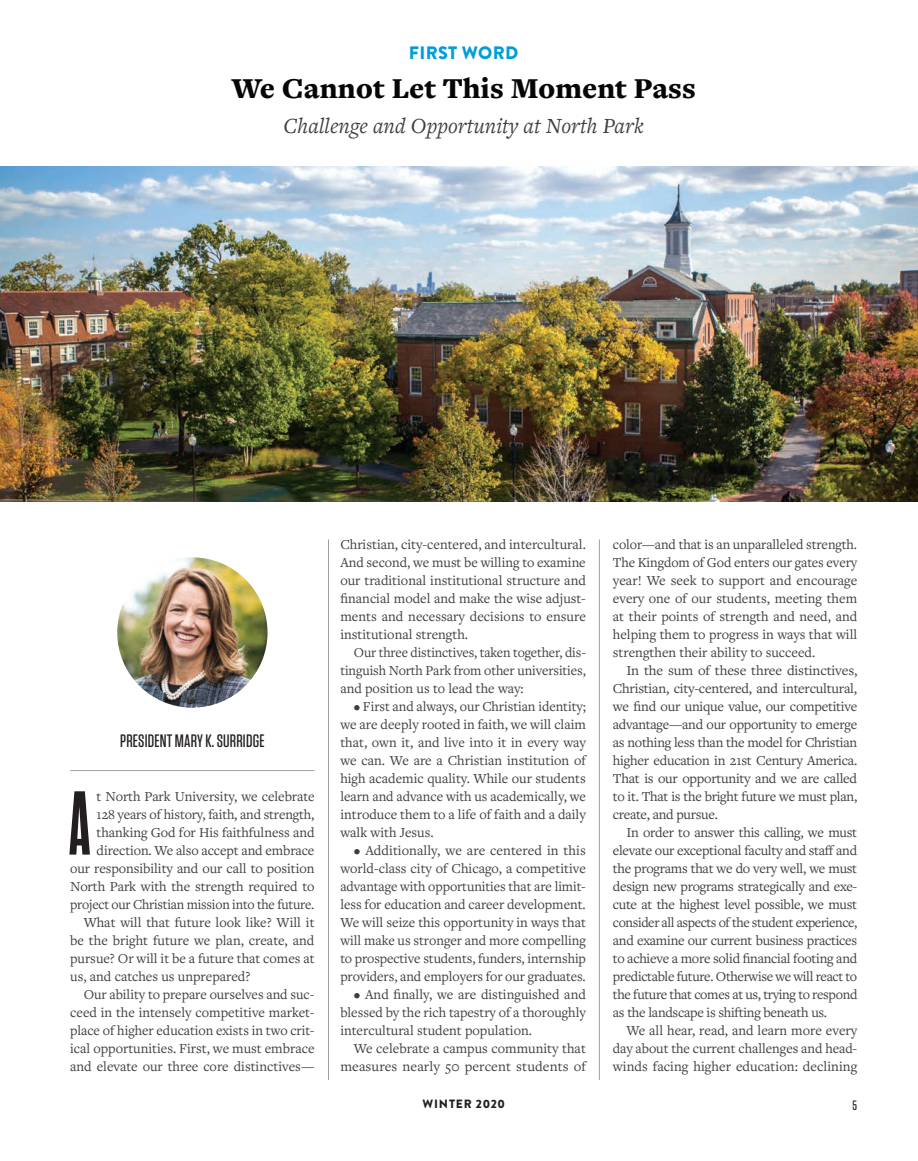
<style>
.page{position:relative;width:918px;height:1161px;background:#fff}
.page>*{position:absolute;margin:0;border:0;box-sizing:border-box;transform-origin:0 0}
.t1{font:900 30px "Freight Text Pro";color:#080507}
.t2{font:italic 22.5px "Freight Text Pro";color:#3e3e3f}
.t3{font:500 18px "Tungsten";letter-spacing:.01em;color:#231f20}
.t4{font:900 18px "Brandon Grotesque";letter-spacing:.02em;color:#009ed9}
.t5{font:14.25px/18px "Freight Text Pro";letter-spacing:-.005em;color:#3e3e3f;text-align:justify}
.t6{font:500 13.5px "Tungsten";color:#231f20}
.t7{font:900 12px "Brandon Grotesque";letter-spacing:.07em;color:#231f20}
</style>
<div class="page">
<img style="left:0;top:167px;width:918px;height:334px">
<svg style="left:69px;top:791px;width:21px;height:64px"></svg>
<hr style="left:328px;top:539px;width:1px;height:541px;background:#a0a1a5">
<hr style="left:599px;top:539px;width:1px;height:541px;background:#a0a1a5">
<img style="left:117px;top:557px;width:151px;height:151px;border-radius:75px">
<hr style="left:70px;top:770px;width:245px;height:1px;background:#a0a1a5">
<p class="t4" style="left:409px;top:40px;width:111px">FIRST WORD</p>
<h1 class="t1" style="left:232px;top:68px;width:466px">We Cannot Let This Moment Pass</h1>
<h2 class="t2" style="left:284px;top:111px;width:362px">Challenge and Opportunity at North Park</h2>
<p class="t3" style="left:120px;top:731px;width:146px">PRESIDENT MARY K. SURRIDGE</p>
<p class="t5" style="left:97px;top:787px;width:219px">t North Park University, we celebrate</p>
<p class="t5" style="left:97px;top:805px;width:219px">128 years of history, faith, and strength,</p>
<p class="t5" style="left:97px;top:823px;width:219px">thanking God for His faithfulness and</p>
<p class="t5" style="left:97px;top:841px;width:219px">direction. We also accept and embrace</p>
<p class="t5" style="left:70px;top:859px;width:246px">our responsibility and our call to position</p>
<p class="t5" style="left:70px;top:877px;width:246px">North Park with the strength required to</p>
<p class="t5" style="left:70px;top:895px;width:246px">project our Christian mission into the future.</p>
<p class="t5" style="left:84px;top:913px;width:232px">What will that future look like? Will it</p>
<p class="t5" style="left:70px;top:931px;width:246px">be the bright future we plan, create, and</p>
<p class="t5" style="left:70px;top:949px;width:246px">pursue? Or will it be a future that comes at</p>
<p class="t5" style="left:70px;top:967px;width:182px">us, and catches us unprepared?</p>
<p class="t5" style="left:84px;top:985px;width:232px">Our ability to prepare ourselves and suc-</p>
<p class="t5" style="left:70px;top:1003px;width:246px">ceed in the intensely competitive market-</p>
<p class="t5" style="left:70px;top:1021px;width:246px">place of higher education exists in two crit-</p>
<p class="t5" style="left:70px;top:1039px;width:246px">ical opportunities. First, we must embrace</p>
<p class="t5" style="left:70px;top:1057px;width:246px">and elevate our three core distinctives—</p>
<p class="t5" style="left:340px;top:535px;width:247px">Christian, city-centered, and intercultural.<br>And second, we must be willing to examine our traditional institutional structure and financial model and make the wise adjust&shy;ments and necessary decisions to ensure institutional strength.</p>
<p class="t5" style="left:340px;top:643px;width:247px;text-indent:14px">Our three distinctives, taken together, dis&shy;tinguish North Park from other universities, and position us to lead the way:</p>
<p class="t5" style="left:340px;top:697px;width:247px;text-indent:14px">• First and always, our Christian identity; we are deeply rooted in faith, we will claim that, own it, and live into it in every way we can. We are a Christian institution of high academic quality. While our students learn and advance with us academically, we introduce them to a life of faith and a daily walk with Jesus.</p>
<p class="t5" style="left:340px;top:841px;width:247px;text-indent:14px">• Additionally, we are centered in this world-class city of Chicago, a competitive advantage with opportunities that are limit&shy;less for education and career development.<br>We will seize this opportunity in ways that will make us stronger and more compelling to prospective students, funders, internship providers, and employers for our graduates.</p>
<p class="t5" style="left:340px;top:985px;width:247px;text-indent:14px">• And finally, we are distinguished and blessed by the rich tapestry of a thoroughly intercultural student population.</p>
<p class="t5" style="left:340px;top:1039px;width:247px;text-align:right">We celebrate a campus community that measures nearly 50 percent students of</p>
<p class="t5" style="left:613px;top:535px;width:246px">color—and that is an unparalleled strength.<br>The Kingdom of God enters our gates every year! We seek to support and encourage every one of our students, meeting them at their points of strength and need, and helping them to progress in ways that will strengthen their ability to succeed.</p>
<p class="t5" style="left:613px;top:661px;width:246px;text-indent:14px">In the sum of these three distinctives, Christian, city-centered, and intercultural, we find our unique value, our competitive advantage—and our opportunity to emerge as nothing less than the model for Christian higher education in 21st Century America.<br>That is our opportunity and we are called to it. That is the bright future we must plan, create, and pursue.</p>
<p class="t5" style="left:613px;top:823px;width:246px;text-indent:14px">In order to answer this calling, we must elevate our exceptional faculty and staff and the programs that we do very well, we must design new programs strategically and exe&shy;cute at the highest level possible, we must consider all aspects of the student experience, and examine our current business practices to achieve a more solid financial footing and predictable future. Otherwise we will react to the future that comes at us, trying to respond as the landscape is shifting beneath us.</p>
<p class="t5" style="left:613px;top:1021px;width:246px;text-indent:13px">We all hear, read, and learn more every day about the current challenges and head&shy;winds facing higher education: declining</p>
<p class="t7" style="left:423px;top:1095px;width:84px">WINTER 2020</p>
<p class="t6" style="left:853px;top:1098px;width:6px">5</p>
</div>
